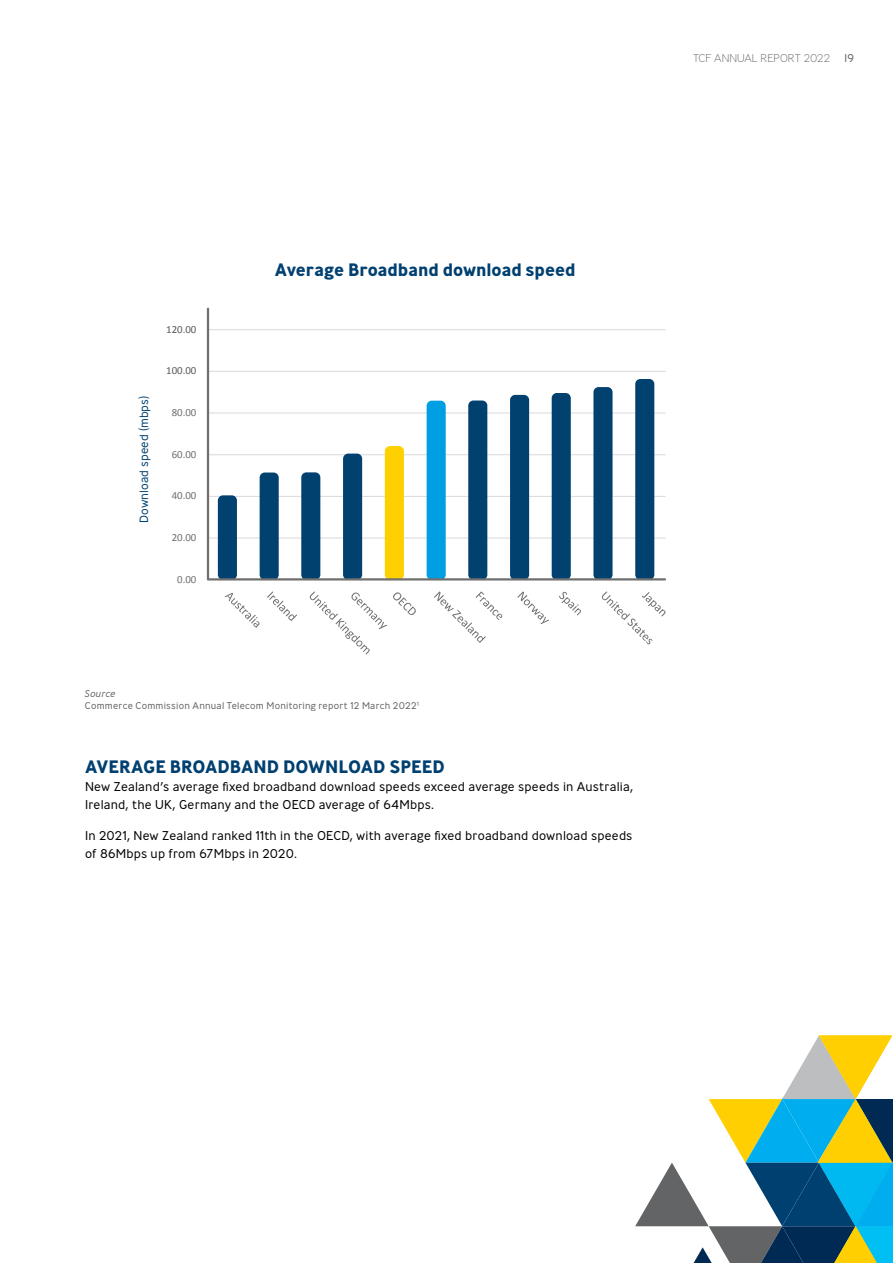
<style>
.page{position:relative;width:893px;height:1263px;background:#fff}
.page>*{position:absolute;margin:0;border:0;box-sizing:border-box;transform-origin:0 0}
.t1{font:700 18px "Ministry";letter-spacing:-.005em;color:#004071}
.t2{font:300 12.75px/18px "Ministry";letter-spacing:.01em;color:#000}
.t3{font:300 12px "Ministry";color:#004170}
.t4{font:200 11.25px "Ministry";color:#636466}
.t5{font:300 11.25px "Ministry";color:#636466}
.t6{font:10.8px "Calibri";color:#706f6f}
.t7{font:10.8px "Calibri";color:#595959}
.t8{font:300 9.75px/11.7px "Ministry";letter-spacing:.025em;color:#636466}
.s1{font-style:italic}
</style>
<div class="page">
<hr style="left:207px;top:538px;width:459px;height:1px;background:#d9d9d9">
<hr style="left:207px;top:496px;width:459px;height:1px;background:#d9d9d9">
<hr style="left:207px;top:454px;width:459px;height:1px;background:#d9d9d9">
<hr style="left:207px;top:412px;width:459px;height:1px;background:#d9d9d9">
<hr style="left:207px;top:371px;width:459px;height:1px;background:#d9d9d9">
<hr style="left:207px;top:329px;width:459px;height:1px;background:#d9d9d9">
<svg style="left:218px;top:379px;width:436px;height:199px"></svg>
<svg style="left:225px;top:593px;width:34px;height:35px"></svg>
<svg style="left:267px;top:591px;width:30px;height:30px"></svg>
<svg style="left:310px;top:591px;width:77px;height:63px"></svg>
<svg style="left:393px;top:592px;width:23px;height:23px"></svg>
<svg style="left:434px;top:591px;width:68px;height:52px"></svg>
<svg style="left:517px;top:591px;width:32px;height:33px"></svg>
<svg style="left:559px;top:592px;width:22px;height:23px"></svg>
<svg style="left:602px;top:591px;width:63px;height:53px"></svg>
<hr style="left:208px;top:578px;width:457px;height:2px;background:#706f6f">
<hr style="left:207px;top:309px;width:2px;height:270px;background:#706f6f">
<svg style="left:635px;top:1035px;width:258px;height:228px"></svg>
<p class="t4" style="left:693px;top:52px;width:139px">TCF ANNUAL REPORT 2022</p>
<p class="t5" style="left:845px;top:51px;width:11px">19</p>
<p class="t3" style="left:137px;top:523px;width:129px;rotate:-90deg">Download speed (mbps)</p>
<p class="t7" style="left:166px;top:322px;width:32px">120.00</p>
<p class="t7" style="left:166px;top:363px;width:32px">100.00</p>
<p class="t6" style="left:172px;top:405px;width:26px">80.00</p>
<p class="t6" style="left:172px;top:447px;width:26px">60.00</p>
<p class="t6" style="left:172px;top:488px;width:26px">40.00</p>
<p class="t6" style="left:172px;top:530px;width:26px">20.00</p>
<p class="t6" style="left:177px;top:572px;width:21px">0.00</p>
<h1 class="t1" style="left:275px;top:258px;width:302px">Average Broadband download speed</h1>
<p class="t8" style="left:85px;top:688px;width:336px"><span class="s1">Source<br></span>Commerce Commission Annual Telecom Monitoring report 12 March 2022<sup>1</sup></p>
<h1 class="t1" style="left:85px;top:755px;width:361px">AVERAGE BROADBAND DOWNLOAD SPEED</h1>
<p class="t2" style="left:85px;top:778px;width:550px">New Zealand’s average fixed broadband download speeds exceed average speeds in Australia,<br>Ireland, the UK, Germany and the OECD average of 64Mbps.</p>
<p class="t2" style="left:85px;top:826px;width:549px">In 2021, New Zealand ranked 11th in the OECD, with average fixed broadband download speeds of 86Mbps up from 67Mbps in 2020.</p>
</div>
